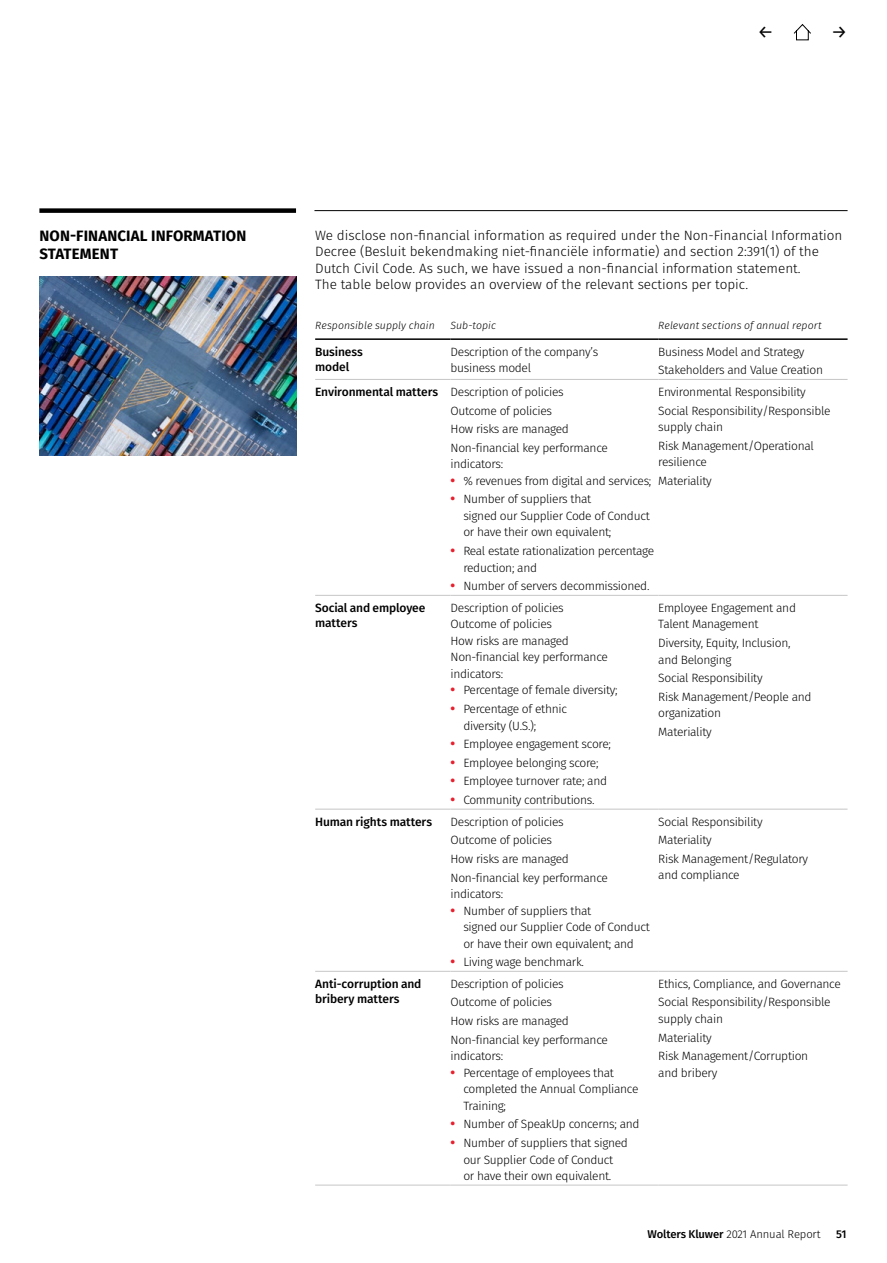
<style>
.page{position:relative;width:887px;height:1263px;background:#fff}
.page>*{position:absolute;margin:0;border:0;box-sizing:border-box;transform-origin:0 0}
.t1{font:18px "Fira Sans";color:#000}
.t2{font:700 15px/18px "Fira Sans";letter-spacing:.01em;color:#000}
.t3{font:300 13.5px/16.5px "Fira Sans";color:#000}
.t4{font:300 12px/18.6px "Fira Sans";letter-spacing:-.025em;color:#000}
.t5{font:500 12px/15px "Fira Sans";letter-spacing:-.01em;color:#000}
.t6{font:300 11.25px "Fira Sans";letter-spacing:-.01em;color:#000}
.t7{font:500 11.25px "Fira Sans";color:#000}
.t8{font:italic 300 10.5px "Fira Sans";letter-spacing:.005em;color:#000}
.s1{font-weight:500}
.s2{font-weight:700;font-size:13.5px;color:#e6202e}
</style>
<div class="page">
<svg style="left:793px;top:24px;width:18px;height:17px"></svg>
<hr style="left:315px;top:379px;width:135px;height:1px;background:#c6c6c6">
<hr style="left:450px;top:379px;width:208px;height:1px;background:#c6c6c6">
<hr style="left:658px;top:379px;width:189px;height:1px;background:#c6c6c6">
<hr style="left:315px;top:338px;width:135px;height:2px;background:#000">
<hr style="left:450px;top:338px;width:208px;height:2px;background:#000">
<hr style="left:658px;top:338px;width:189px;height:2px;background:#000">
<hr style="left:315px;top:595px;width:135px;height:1px;background:#c6c6c6">
<hr style="left:450px;top:595px;width:208px;height:1px;background:#c6c6c6">
<hr style="left:658px;top:595px;width:189px;height:1px;background:#c6c6c6">
<hr style="left:315px;top:809px;width:135px;height:1px;background:#c6c6c6">
<hr style="left:450px;top:809px;width:208px;height:1px;background:#c6c6c6">
<hr style="left:658px;top:809px;width:189px;height:1px;background:#c6c6c6">
<hr style="left:315px;top:971px;width:135px;height:1px;background:#c6c6c6">
<hr style="left:450px;top:971px;width:208px;height:1px;background:#c6c6c6">
<hr style="left:658px;top:971px;width:189px;height:1px;background:#c6c6c6">
<hr style="left:315px;top:1185px;width:135px;height:1px;background:#c6c6c6">
<hr style="left:450px;top:1185px;width:208px;height:1px;background:#c6c6c6">
<hr style="left:658px;top:1185px;width:189px;height:1px;background:#c6c6c6">
<div style="left:39px;top:208px;width:257px;height:5px;background:#000"></div>
<hr style="left:314px;top:210px;width:533px;height:1px;background:#000">
<img style="left:39px;top:277px;width:257px;height:178px">
<h1 class="t1" style="left:757px;top:18px;width:18px">←</h1>
<h1 class="t1" style="left:831px;top:18px;width:18px">→</h1>
<p class="t2" style="left:39px;top:226px;width:208px">NON-FINANCIAL INFORMATION<br>STATEMENT</p>
<p class="t3" style="left:315px;top:227px;width:529px">We disclose non-financial information as required under the Non-Financial Information Decree (Besluit bekendmaking niet-financiële informatie) and section 2:391(1) of the Dutch Civil Code. As such, we have issued a non-financial information statement.<br>The table below provides an overview of the relevant sections per topic.</p>
<p class="t8" style="left:315px;top:317px;width:121px">Responsible supply chain</p>
<p class="t8" style="left:450px;top:317px;width:47px">Sub-topic</p>
<p class="t8" style="left:658px;top:317px;width:165px">Relevant sections of annual report</p>
<p class="t5" style="left:315px;top:343px;width:49px">Business model</p>
<p class="t4" style="left:450px;top:343px;width:149px;line-height:16.5px">Description of the company’s business model</p>
<p class="t4" style="left:658px;top:342px;width:166px">Business Model and Strategy<br>Stakeholders and Value Creation</p>
<p class="t4" style="left:450px;top:382px;width:159px;text-indent:-135px"><span class="s1">Environmental matters</span> Description of policies<br>Outcome of policies<br>How risks are managed<br>Non-financial key performance</p>
<p class="t4" style="left:450px;top:455px;width:54px">indicators:</p>
<p class="t4" style="left:450px;top:471px;width:202px"><span class="s2">•</span> % revenues from digital and services;</p>
<p class="t4" style="left:463px;top:491px;width:188px;line-height:16.5px;text-indent:-13px"><span class="s2">•</span> Number of suppliers that<br>signed our Supplier Code of Conduct or have their own equivalent;</p>
<p class="t4" style="left:463px;top:543px;width:192px;line-height:16.5px;text-indent:-13px"><span class="s2">•</span> Real estate rationalization percentage reduction; and</p>
<p class="t4" style="left:450px;top:577px;width:200px"><span class="s2">•</span> Number of servers decommissioned.</p>
<p class="t4" style="left:658px;top:382px;width:174px">Environmental Responsibility<br>Social Responsibility/Responsible</p>
<p class="t4" style="left:658px;top:418px;width:157px">supply chain<br>Risk Management/Operational</p>
<p class="t4" style="left:658px;top:453px;width:55px">resilience<br>Materiality</p>
<p class="t5" style="left:315px;top:600px;width:112px">Social and employee matters</p>
<p class="t4" style="left:450px;top:599px;width:159px;line-height:16.5px">Description of policies<br>Outcome of policies<br>How risks are managed<br>Non-financial key performance indicators:</p>
<p class="t4" style="left:450px;top:681px;width:169px"><span class="s2">•</span> Percentage of female diversity;</p>
<p class="t4" style="left:463px;top:700px;width:105px;line-height:16.5px;text-indent:-13px"><span class="s2">•</span> Percentage of ethnic diversity (U.S.);</p>
<p class="t4" style="left:450px;top:735px;width:162px"><span class="s2">•</span> Employee engagement score;</p>
<p class="t4" style="left:450px;top:753px;width:149px"><span class="s2">•</span> Employee belonging score;</p>
<p class="t4" style="left:450px;top:772px;width:158px"><span class="s2">•</span> Employee turnover rate; and</p>
<p class="t4" style="left:450px;top:790px;width:145px"><span class="s2">•</span> Community contributions.</p>
<p class="t5" style="left:315px;top:813px;width:118px">Human rights matters</p>
<p class="t4" style="left:450px;top:812px;width:159px">Description of policies<br>Outcome of policies<br>How risks are managed<br>Non-financial key performance</p>
<p class="t4" style="left:450px;top:884px;width:54px">indicators:</p>
<p class="t4" style="left:463px;top:902px;width:188px;line-height:16.5px;text-indent:-13px"><span class="s2">•</span> Number of suppliers that<br>signed our Supplier Code of Conduct or have their own equivalent; and</p>
<p class="t4" style="left:450px;top:953px;width:135px"><span class="s2">•</span> Living wage benchmark.</p>
<p class="t5" style="left:315px;top:975px;width:108px">Anti-corruption and bribery matters</p>
<p class="t4" style="left:450px;top:974px;width:159px">Description of policies<br>Outcome of policies<br>How risks are managed<br>Non-financial key performance</p>
<p class="t4" style="left:450px;top:1047px;width:54px">indicators:</p>
<p class="t4" style="left:463px;top:1064px;width:177px;line-height:16.5px;text-indent:-13px"><span class="s2">•</span> Percentage of employees that completed the Annual Compliance<br>Training;</p>
<p class="t4" style="left:450px;top:1115px;width:190px"><span class="s2">•</span> Number of SpeakUp concerns; and</p>
<p class="t4" style="left:450px;top:1134px;width:179px;line-height:16.5px;text-align:center"><span class="s2">•</span> Number of suppliers that signed our Supplier Code of Conduct<br>or have their own equivalent.</p>
<p class="t4" style="left:658px;top:599px;width:139px;line-height:16.5px">Employee Engagement and<br>Talent Management</p>
<p class="t4" style="left:658px;top:634px;width:134px;line-height:16.5px">Diversity, Equity, Inclusion, and Belonging</p>
<p class="t4" style="left:658px;top:669px;width:155px">Social Responsibility<br>Risk Management/People and</p>
<p class="t4" style="left:658px;top:704px;width:64px">organization<br>Materiality</p>
<p class="t4" style="left:658px;top:812px;width:151px">Social Responsibility<br>Materiality<br>Risk Management/Regulatory</p>
<p class="t4" style="left:658px;top:866px;width:83px">and compliance</p>
<p class="t4" style="left:658px;top:974px;width:184px">Ethics, Compliance, and Governance<br>Social Responsibility/Responsible</p>
<p class="t4" style="left:658px;top:1009px;width:151px">supply chain<br>Materiality<br>Risk Management/Corruption</p>
<p class="t4" style="left:658px;top:1063px;width:61px">and bribery</p>
<p class="t6" style="left:647px;top:1226px;width:174px"><span class="s1">Wolters Kluwer</span> 2021 Annual Report</p>
<p class="t7" style="left:836px;top:1225px;width:12px">51</p>
</div>
